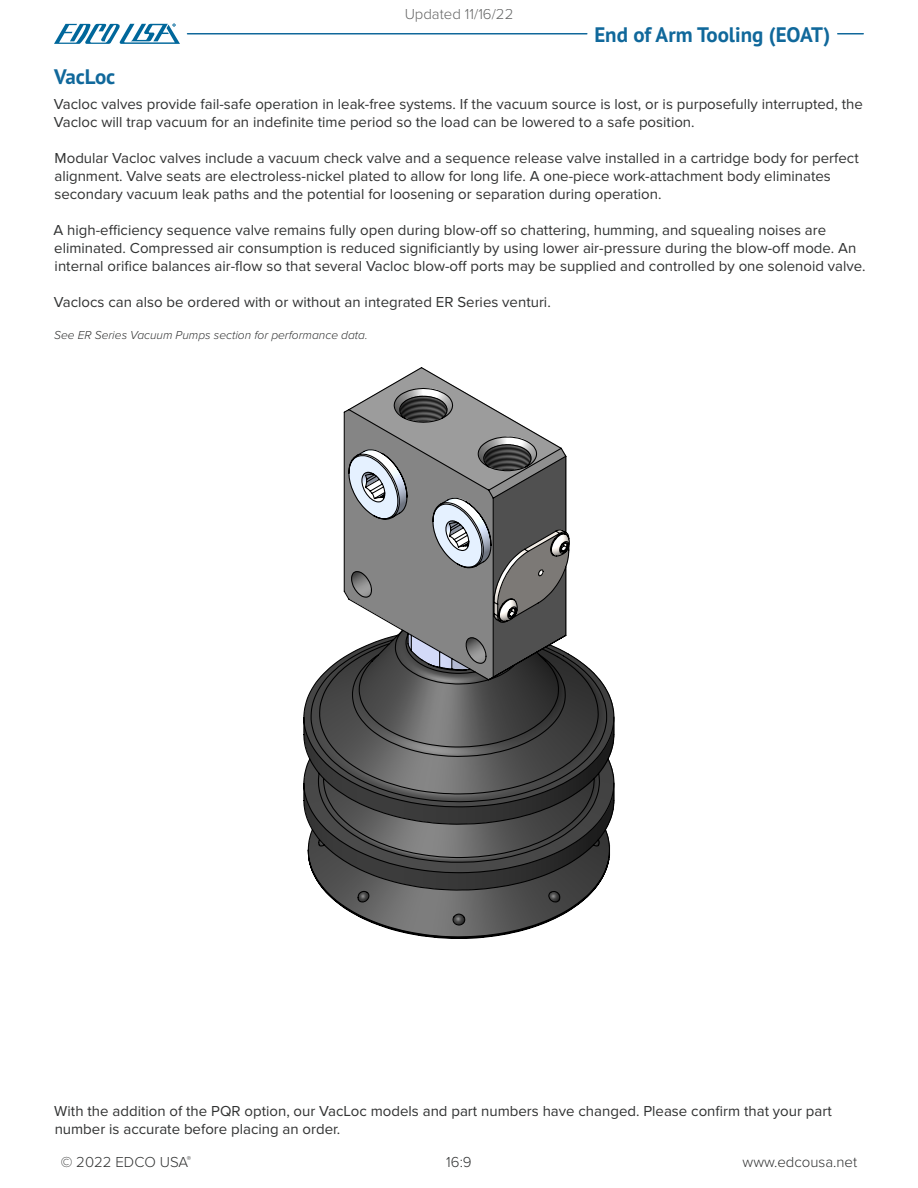
<style>
.page{position:relative;width:918px;height:1188px;background:#fff}
.page>*{position:absolute;margin:0;border:0;box-sizing:border-box;transform-origin:0 0}
.t1{font:700 21px "PT Sans Pro";color:#10689b}
.t2{font:15px/18px "Proxima Nova";color:#313232}
.t3{font:300 15px "Proxima Nova";color:#313232}
.t4{font:italic 300 12px "Proxima Nova";color:#313232}
</style>
<div class="page">
<svg style="left:838px;top:33px;width:25px;height:1px"></svg>
<svg style="left:54px;top:24px;width:126px;height:20px"></svg>
<svg style="left:303px;top:367px;width:312px;height:572px"></svg>
<hr style="left:188px;top:33px;width:399px;height:1px;background:#10689b">
<p class="t1" style="left:54px;top:62px;width:63px">VacLoc</p>
<p class="t3" style="left:405px;top:6px;width:110px">Updated 11/16/22</p>
<p class="t1" style="left:594px;top:21px;width:237px">End of Arm Tooling (EOAT)</p>
<p class="t2" style="left:54px;top:96px;width:810px">Vacloc valves provide fail-safe operation in leak-free systems. If the vacuum source is lost, or is purposefully interrupted, the<br>Vacloc will trap vacuum for an indefinite time period so the load can be lowered to a safe position.</p>
<p class="t2" style="left:54px;top:150px;width:806px">Modular Vacloc valves include a vacuum check valve and a sequence release valve installed in a cartridge body for perfect alignment. Valve seats are electroless-nickel plated to allow for long life. A one-piece work-attachment body eliminates secondary vacuum leak paths and the potential for loosening or separation during operation.</p>
<p class="t2" style="left:54px;top:222px;width:814px">A high-efficiency sequence valve remains fully open during blow-off so chattering, humming, and squealing noises are eliminated. Compressed air consumption is reduced significiantly by using lower air-pressure during the blow-off mode. An internal orifice balances air-flow so that several Vacloc blow-off ports may be supplied and controlled by one solenoid valve.</p>
<p class="t2" style="left:54px;top:294px;width:498px">Vaclocs can also be ordered with or without an integrated ER Series venturi.</p>
<p class="t4" style="left:54px;top:329px;width:315px">See ER Series Vacuum Pumps section for performance data.</p>
<p class="t2" style="left:54px;top:1103px;width:779px">With the addition of the PQR option, our VacLoc models and part numbers have changed. Please confirm that your part number is accurate before placing an order.</p>
<p class="t3" style="left:61px;top:1153px;width:132px">© 2022 EDCO USA<sup>®</sup></p>
<p class="t3" style="left:446px;top:1153px;width:27px">16:9</p>
<p class="t3" style="left:743px;top:1153px;width:116px">www.edcousa.net</p>
</div>
